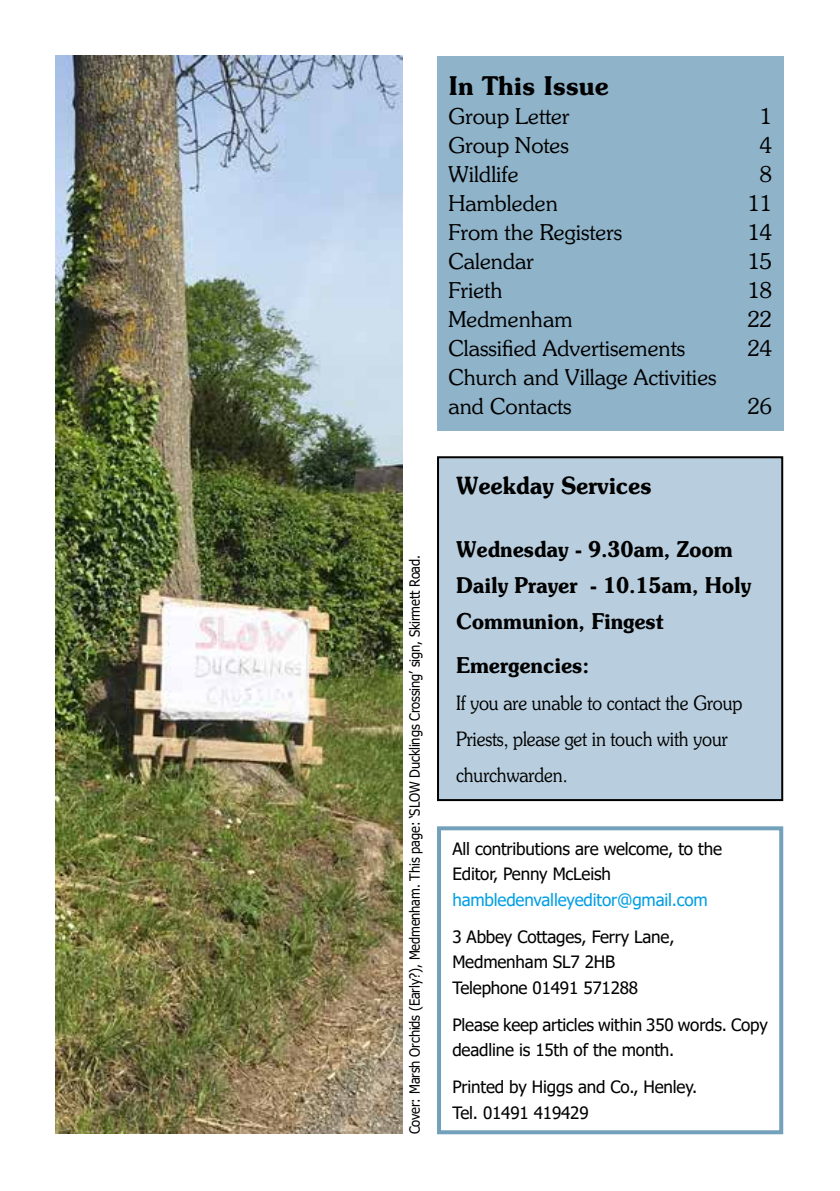
<style>
.page{position:relative;width:840px;height:1191px;background:#fff}
.page>*{position:absolute;margin:0;border:0;box-sizing:border-box;transform-origin:0 0}
.t1{font:600 26px "Souvenir IT Cby BT";color:#000}
.t2{font:600 24px "Souvenir IT Cby BT";letter-spacing:-.01em;color:#000;scale:.95 1}
.t3{font:300 22px/29px "Souvenir IT Cby BT";color:#000}
.t4{font:600 22px/36.2px "Souvenir IT Cby BT";letter-spacing:-.01em;color:#000;scale:.95 1}
.t5{font:300 20px/36.2px "Souvenir IT Cby BT";letter-spacing:-.01em;color:#000;scale:.9 1}
.t6{font:17px/25.6px "Tahoma";letter-spacing:-.01em;color:#000}
.t7{font:17px "Tahoma";letter-spacing:-.01em;color:#009fe3}
.t8{font:14px "Tahoma";letter-spacing:-.01em;color:#000;scale:.92 1}
</style>
<div class="page">
<div style="left:437px;top:57px;width:345px;height:374px;background:#8fb3c9"></div>
<div style="left:438px;top:457px;width:343px;height:343px;background:#b8cede"></div>
<div style="left:437px;top:456px;width:345px;height:345px;border:2px solid #000"></div>
<div style="left:437px;top:826px;width:345px;height:308px;border:4px solid #73a1bb"></div>
<img style="left:56px;top:55px;width:346px;height:1078px">
<p class="t8" style="left:405px;top:1134px;width:631px;rotate:-90deg">Cover: Marsh Orchids (Early?), Medmenham. This page: ‘SLOW Ducklings Crossing’ sign, Skirmett Road.</p>
<h1 class="t1" style="left:448px;top:69px;width:162px">In This Issue</h1>
<p class="t3" style="left:448px;top:101px;width:122px">Group Letter</p>
<p class="t3" style="left:759px;top:101px;width:14px">1</p>
<p class="t3" style="left:448px;top:130px;width:122px">Group Notes</p>
<p class="t3" style="left:759px;top:130px;width:14px">4</p>
<p class="t3" style="left:448px;top:159px;width:72px">Wildlife</p>
<p class="t3" style="left:759px;top:159px;width:14px">8</p>
<p class="t3" style="left:448px;top:188px;width:111px">Hambleden</p>
<p class="t3" style="left:747px;top:188px;width:26px">11</p>
<p class="t3" style="left:448px;top:217px;width:175px">From the Registers</p>
<p class="t3" style="left:747px;top:217px;width:26px">14</p>
<p class="t3" style="left:448px;top:246px;width:87px">Calendar</p>
<p class="t3" style="left:747px;top:246px;width:26px">15</p>
<p class="t3" style="left:448px;top:275px;width:56px">Frieth</p>
<p class="t3" style="left:747px;top:275px;width:26px">18</p>
<p class="t3" style="left:448px;top:304px;width:126px">Medmenham</p>
<p class="t3" style="left:747px;top:304px;width:26px">22</p>
<p class="t3" style="left:448px;top:333px;width:238px">Classified Advertisements</p>
<p class="t3" style="left:747px;top:333px;width:26px">24</p>
<p class="t3" style="left:448px;top:362px;width:269px">Church and Village Activities and Contacts</p>
<p class="t3" style="left:747px;top:391px;width:26px">26</p>
<h2 class="t2" style="left:456px;top:471px;width:207px">Weekday Services</h2>
<p class="t4" style="left:456px;top:530px;width:312px">Wednesday - 9.30am, Zoom<br>Daily Prayer - 10.15am, Holy<br>Communion, Fingest</p>
<p class="t4" style="left:456px;top:647px;width:142px">Emergencies:</p>
<p class="t5" style="left:456px;top:684px;width:319px">If you are unable to contact the Group<br>Priests, please get in touch with your churchwarden.</p>
<p class="t6" style="left:452px;top:836px;width:271px">All contributions are welcome, to the<br>Editor, Penny McLeish</p>
<p class="t7" style="left:452px;top:888px;width:257px">hambledenvalleyeditor@gmail.com</p>
<p class="t6" style="left:452px;top:924px;width:223px">3 Abbey Cottages, Ferry Lane,<br>Medmenham SL7 2HB<br>Telephone 01491 571288</p>
<p class="t6" style="left:452px;top:1012px;width:317px">Please keep articles within 350 words. Copy deadline is 15th of the month.</p>
<p class="t6" style="left:452px;top:1075px;width:246px">Printed by Higgs and Co., Henley.<br>Tel. 01491 419429</p>
</div>
